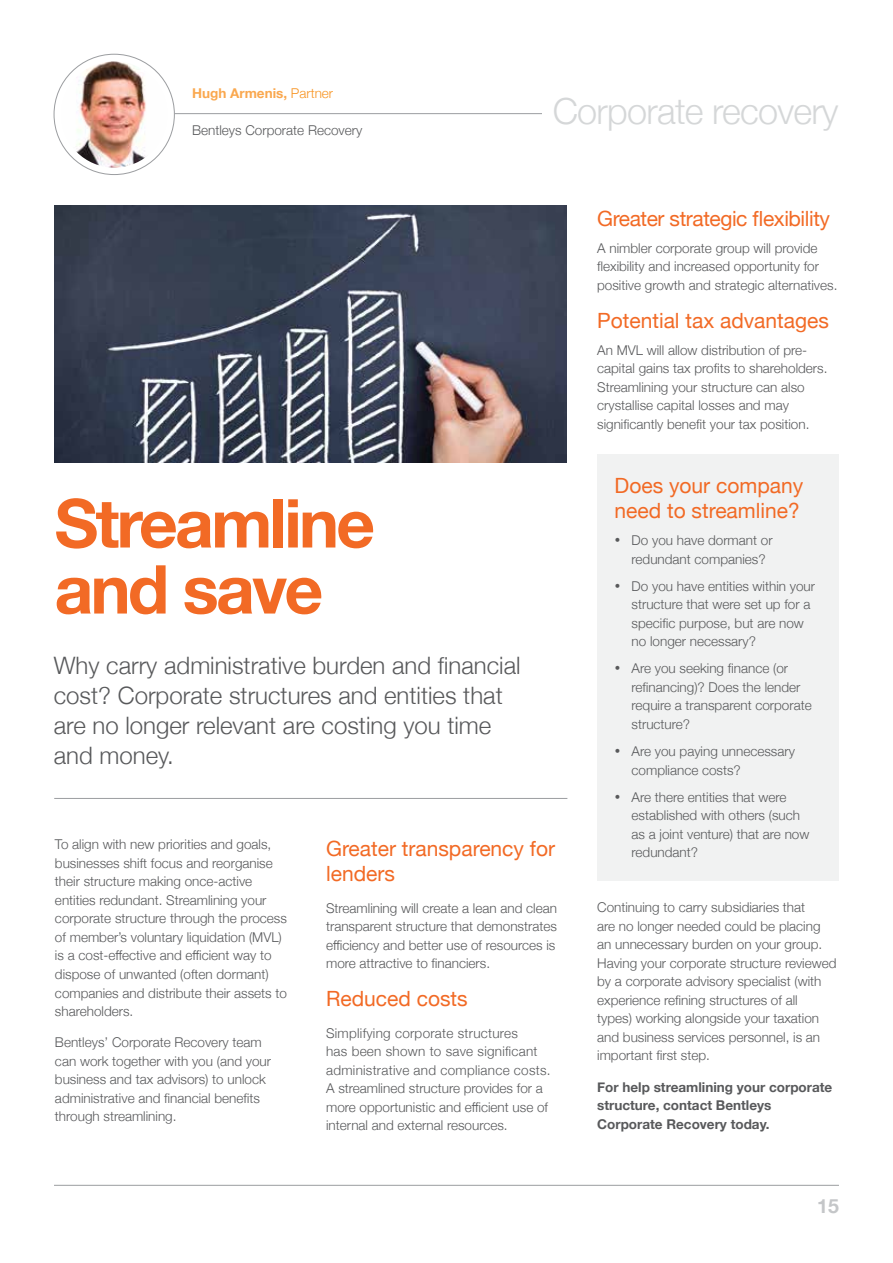
<style>
.page{position:relative;width:893px;height:1263px;background:#fff}
.page>*{position:absolute;margin:0;border:0;box-sizing:border-box;transform-origin:0 0}
.t1{font:700 67.5px/66px "Helvetica Neue";letter-spacing:-.04em;color:#f26a25}
.t2{font:300 36px "Helvetica Neue";letter-spacing:-.02em;color:#d5d7d8}
.t3{font:300 24px/30px "Helvetica Neue";color:#58595b}
.t4{font:21px/25.2px "Helvetica Neue";color:#f26a25}
.t5{font:21px "Helvetica Neue";letter-spacing:-.02em;color:#f26a25}
.t6{font:700 19.5px "Helvetica Neue";color:#c4c6c8}
.t7{font:300 13.5px/18.5px "Helvetica Neue";color:#58595b}
.t8{font:300 13.5px/18.5px "Helvetica Neue";letter-spacing:.02em;color:#58595b}
.t9{font:700 13.5px/18.5px "Helvetica Neue";color:#58595b}
.t10{font:700 13.5px "Helvetica Neue";color:#faa84f}
.s1{font-weight:300;color:#f89422}
</style>
<div class="page">
<hr style="left:54px;top:1185px;width:785px;height:1px;background:#9b9da0">
<hr style="left:175px;top:113px;width:664px;height:1px;background:#9b9da0">
<hr style="left:54px;top:798px;width:513px;height:1px;background:#9b9da0">
<img style="left:61px;top:61px;width:106px;height:107px;border-radius:53px">
<div style="left:597px;top:454px;width:242px;height:426px;background:#f1f2f2"></div>
<div style="left:543px;top:95px;width:296px;height:31px;background:#fff"></div>
<img style="left:55px;top:206px;width:512px;height:257px">
<p class="t10" style="left:192px;top:83px;width:143px">Hugh Armenis, <span class="s1">Partner</span></p>
<p class="t7" style="left:192px;top:120px;width:172px">Bentleys Corporate Recovery</p>
<h2 class="t2" style="left:553px;top:82px;width:287px">Corporate recovery</h2>
<h3 class="t5" style="left:597px;top:203px;width:234px">Greater strategic flexibility</h3>
<p class="t7" style="left:597px;top:238px;width:242px">A nimbler corporate group will provide flexibility and increased opportunity for positive growth and strategic alternatives.</p>
<h3 class="t4" style="left:597px;top:309px;width:233px">Potential tax advantages</h3>
<p class="t7" style="left:597px;top:340px;width:232px">An MVL will allow distribution of pre&shy;capital gains tax profits to shareholders.<br>Streamlining your structure can also crystallise capital losses and may significantly benefit your tax position.</p>
<h1 class="t1" style="left:55px;top:492px;width:322px">Streamline and save</h1>
<h3 class="t3" style="left:54px;top:649px;width:468px">Why carry administrative burden and financial cost? Corporate structures and entities that are no longer relevant are costing you time and money.</h3>
<p class="t7" style="left:55px;top:834px;width:234px">To align with new priorities and goals, businesses shift focus and reorganise their structure making once-active entities redundant. Streamlining your corporate structure through the process of member’s voluntary liquidation (MVL) is a cost-effective and efficient way to dispose of unwanted (often dormant) companies and distribute their assets to shareholders.</p>
<p class="t7" style="left:55px;top:1032px;width:218px">Bentleys’ Corporate Recovery team can work together with you (and your business and tax advisors) to unlock administrative and financial benefits through streamlining.</p>
<h3 class="t4" style="left:326px;top:837px;width:231px">Greater transparency for lenders</h3>
<p class="t7" style="left:326px;top:898px;width:232px;text-align:justify">Streamlining will create a lean and clean transparent structure that demonstrates efficiency and better use of resources is more attractive to financiers.</p>
<h3 class="t4" style="left:326px;top:987px;width:143px">Reduced costs</h3>
<p class="t8" style="left:326px;top:1022px;width:226px">Simplifying corporate structures<br>has been shown to save significant administrative and compliance costs.<br>A streamlined structure provides for a more opportunistic and efficient use of internal and external resources.</p>
<h3 class="t4" style="left:615px;top:474px;width:190px">Does your company need to streamline?</h3>
<p class="t7" style="left:632px;top:530px;width:143px;text-indent:-17px">• Do you have dormant or redundant companies?</p>
<p class="t7" style="left:632px;top:576px;width:185px;text-indent:-17px">• Do you have entities within your structure that were set up for a specific purpose, but are now no longer necessary?</p>
<p class="t7" style="left:632px;top:658px;width:182px;text-indent:-17px">• Are you seeking finance (or refinancing)? Does the lender require a transparent corporate structure?</p>
<p class="t7" style="left:632px;top:741px;width:165px;text-indent:-17px">• Are you paying unnecessary compliance costs?</p>
<p class="t7" style="left:632px;top:786px;width:179px;text-indent:-17px">• Are there entities that were established with others (such as a joint venture) that are now redundant?</p>
<p class="t7" style="left:597px;top:897px;width:241px">Continuing to carry subsidiaries that<br>are no longer needed could be placing an unnecessary burden on your group.<br>Having your corporate structure reviewed by a corporate advisory specialist (with experience refining structures of all<br>types) working alongside your taxation and business services personnel, is an important first step.</p>
<p class="t9" style="left:597px;top:1078px;width:237px">For help streamlining your corporate structure, contact Bentleys<br>Corporate Recovery today.</p>
<h3 class="t6" style="left:817px;top:1191px;width:23px">15</h3>
</div>
